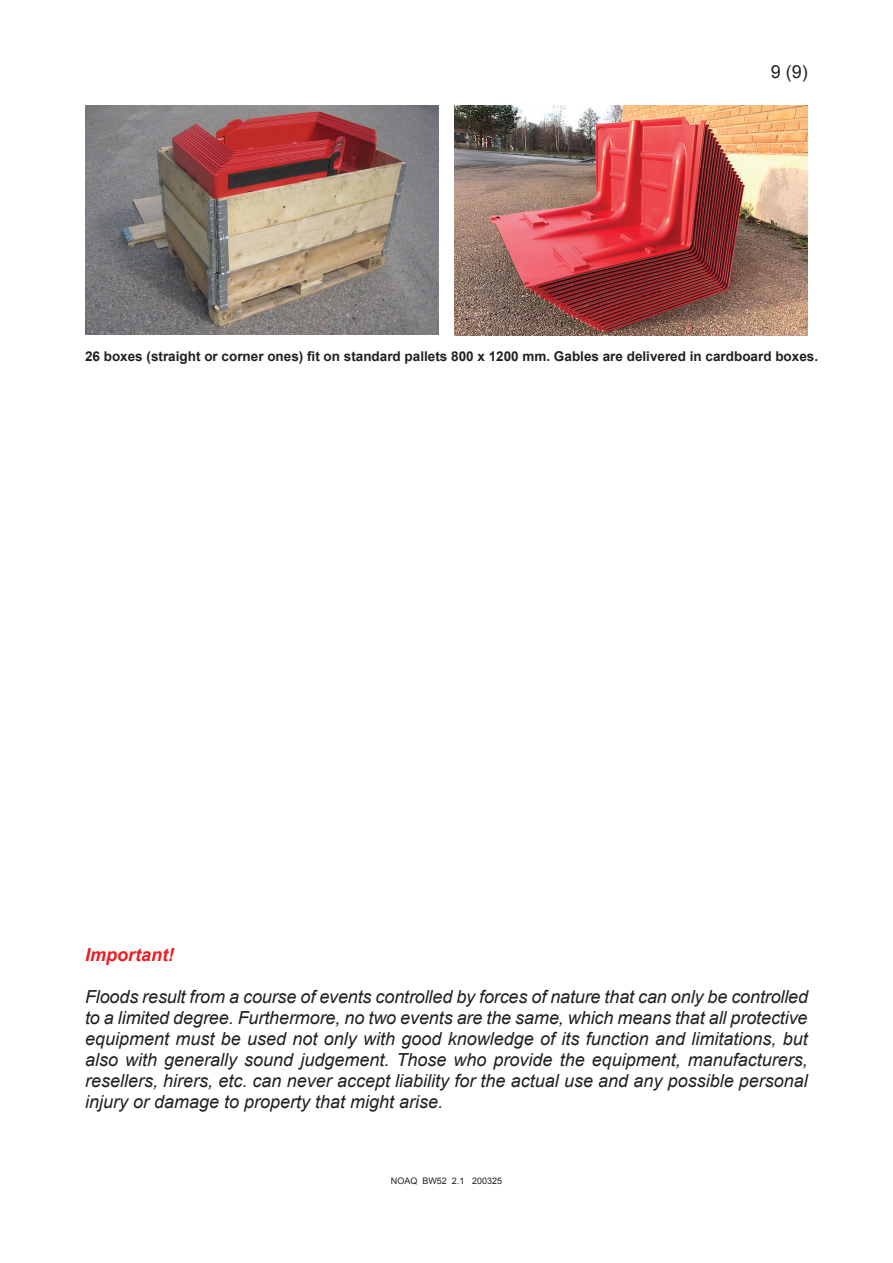
<style>
.page{position:relative;width:893px;height:1263px;background:#fff}
.page>*{position:absolute;margin:0;border:0;box-sizing:border-box;transform-origin:0 0}
.t1{font:italic 18px/21px "Arial";color:#231f20;text-align:justify}
.t2{font:italic 700 18px "Arial";color:#ee1d23}
.t3{font:18px "Arial";color:#231f20}
.t4{font:700 13.5px "Arial";color:#231f20}
.t5{font:9px "Arial";color:#231f20}
</style>
<div class="page">
<img style="left:455px;top:105px;width:353px;height:230px">
<img style="left:85px;top:105px;width:353px;height:230px">
<p class="t3" style="left:771px;top:60px;width:39px">9 (9)</p>
<p class="t4" style="left:85px;top:347px;width:735px">26 boxes (straight or corner ones) fit on standard pallets 800 x 1200 mm. Gables are delivered in cardboard boxes.</p>
<p class="t2" style="left:85px;top:943px;width:90px">Important!</p>
<p class="t1" style="left:85px;top:986px;width:725px">Floods result from a course of events controlled by forces of nature that can only be controlled to a limited degree. Furthermore, no two events are the same, which means that all protective equipment must be used not only with good knowledge of its function and limitations, but also with generally sound judgement. Those who provide the equipment, manufacturers, resellers, hirers, etc. can never accept liability for the actual use and any possible personal injury or damage to property that might arise.</p>
<p class="t5" style="left:391px;top:1175px;width:113px">NOAQ BW52 2.1 200325</p>
</div>
